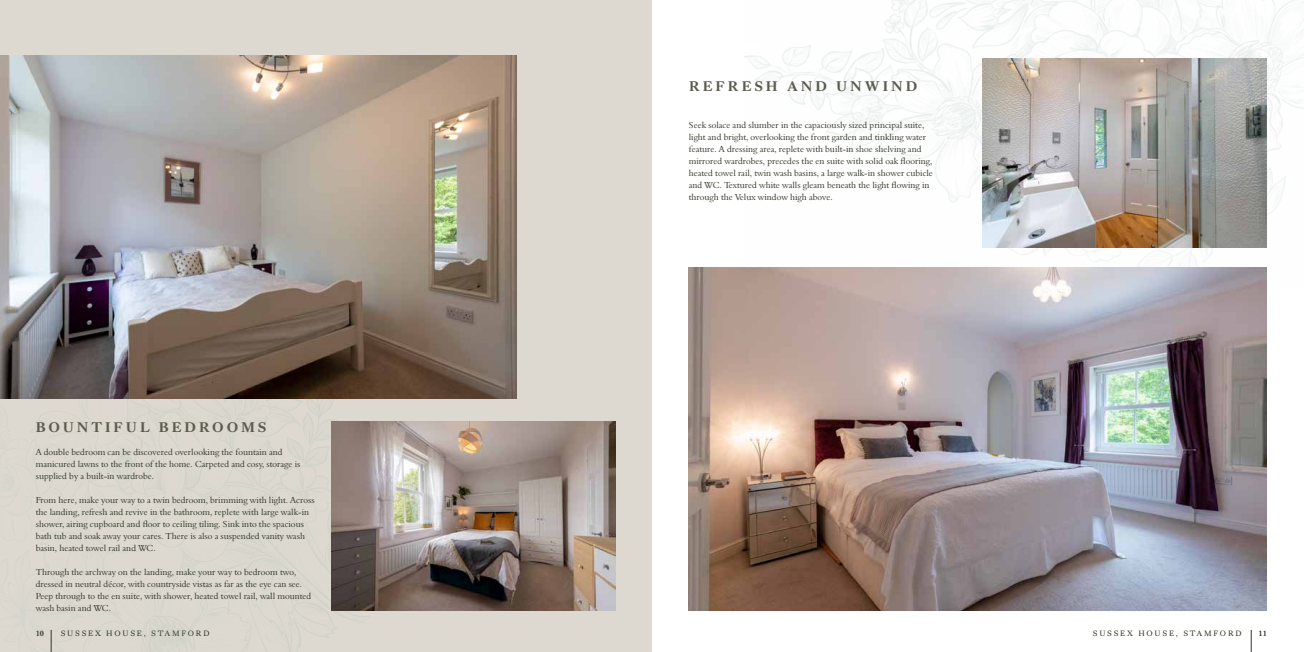
<style>
.page{position:relative;width:1304px;height:652px;background:#fff}
.page>*{position:absolute;margin:0;border:0;box-sizing:border-box;transform-origin:0 0}
.t1{font:700 14.5px "Kings Caslon";letter-spacing:.2em;color:#5b5b4e}
.t2{font:9px/12px "Aldine 401 BT Roman A";color:#33382a}
.t3{font:8px "Kings Caslon";letter-spacing:.22em;color:#33382a}
.t4{font:700 8px "Kings Caslon";color:#33382a}
</style>
<div class="page">
<svg style="left:1251px;top:630px;width:1px;height:22px"></svg>
<div style="left:0;top:0;width:652px;height:652px;background:#ddd9d0"></div>
<svg style="left:50px;top:399px;width:344px;height:253px"></svg>
<img style="left:744px;top:0;width:560px;height:267px">
<img style="left:0;top:56px;width:517px;height:343px">
<img style="left:332px;top:421px;width:283px;height:189px">
<img style="left:983px;top:59px;width:284px;height:188px">
<img style="left:689px;top:267px;width:578px;height:343px">
<h1 class="t1" style="left:689px;top:78px;width:230px">REFRESH AND UNWIND</h1>
<h1 class="t1" style="left:36px;top:418px;width:232px">BOUNTIFUL BEDROOMS</h1>
<p class="t2" style="left:36px;top:446px;width:266px">A double bedroom can be discovered overlooking the fountain and manicured lawns to the front of the home. Carpeted and cosy, storage is supplied by a built-in wardrobe.</p>
<p class="t2" style="left:36px;top:494px;width:280px">From here, make your way to a twin bedroom, brimming with light. Across the landing, refresh and revive in the bathroom, replete with large walk-in shower, airing cupboard and floor to ceiling tiling. Sink into the spacious bath tub and soak away your cares. There is also a suspended vanity wash basin, heated towel rail and WC.</p>
<p class="t2" style="left:36px;top:566px;width:277px">Through the archway on the landing, make your way to bedroom two, dressed in neutral décor, with countryside vistas as far as the eye can see.<br>Peep through to the en suite, with shower, heated towel rail, wall mounted wash basin and WC.</p>
<p class="t2" style="left:689px;top:119px;width:246px">Seek solace and slumber in the capaciously sized principal suite, light and bright, overlooking the front garden and tinkling water feature. A dressing area, replete with built-in shoe shelving and mirrored wardrobes, precedes the en suite with solid oak flooring, heated towel rail, twin wash basins, a large walk-in shower cubicle and WC. Textured white walls gleam beneath the light flowing in through the Velux window high above.</p>
<p class="t4" style="left:36px;top:628px;width:10px">10</p>
<p class="t3" style="left:61px;top:628px;width:150px">SUSSEX HOUSE, STAMFORD</p>
<p class="t3" style="left:1093px;top:628px;width:150px">SUSSEX HOUSE, STAMFORD</p>
<p class="t4" style="left:1259px;top:628px;width:10px">11</p>
</div>
